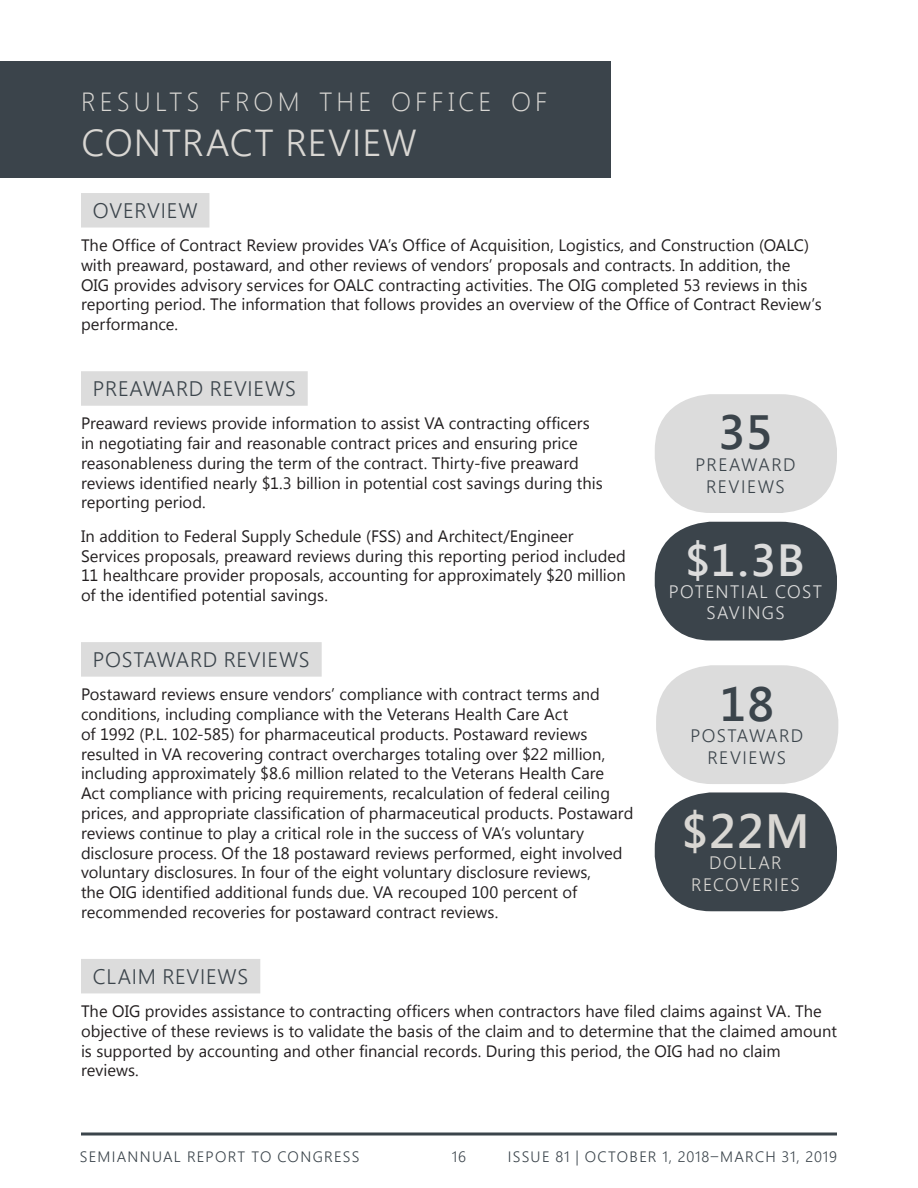
<style>
.page{position:relative;width:918px;height:1188px;background:#fff}
.page>*{position:absolute;margin:0;border:0;box-sizing:border-box;transform-origin:0 0}
.t1{font:600 48px "Segoe UI";color:#3b444b}
.t2{font:600 48px "Segoe UI";color:#d9d7d3}
.t3{font:600 45px "Segoe UI";color:#dcdcdc}
.t4{font:300 37.5px "Segoe UI";letter-spacing:.025em;color:#d9d7d3}
.t5{font:300 26.25px "Segoe UI";letter-spacing:.155em;color:#d9d7d3}
.t6{font:300 21px "Segoe UI";letter-spacing:.035em;color:#3b444b}
.t7{font:300 18px/21.6px "Segoe UI";letter-spacing:.075em;color:#3b444b;text-align:center}
.t8{font:300 18px/21.6px "Segoe UI";letter-spacing:.075em;color:#dcdcdc;text-align:center}
.t9{font:300 18px/21.6px "Segoe UI";letter-spacing:.075em;color:#d9d7d3;text-align:center}
.t10{font:16.5px/19.8px "Segoe UI";color:#231f20}
.t11{font:300 15px "Segoe UI";letter-spacing:.08em;color:#3b444b}
</style>
<div class="page">
<svg style="left:81px;top:1132px;width:756px;height:4px;background:#6b7277"></svg>
<div style="left:0;top:61px;width:610px;height:116px;background:#3b444b"></div>
<div style="left:81px;top:193px;width:128px;height:35px;background:#dcdcdc"></div>
<div style="left:81px;top:371px;width:227px;height:35px;background:#dcdcdc"></div>
<div style="left:81px;top:642px;width:241px;height:35px;background:#dcdcdc"></div>
<div style="left:81px;top:959px;width:179px;height:34px;background:#dcdcdc"></div>
<div style="left:655px;top:394px;width:182px;height:119px;background:#dcdcdc;border-radius:56px"></div>
<div style="left:655px;top:522px;width:182px;height:119px;background:#3b444b;border-radius:56px"></div>
<div style="left:656px;top:665px;width:182px;height:119px;background:#dcdcdc;border-radius:56px"></div>
<div style="left:655px;top:792px;width:182px;height:119px;background:#3b444b;border-radius:56px"></div>
<h3 class="t5" style="left:81px;top:83px;width:468px">RESULTS FROM THE OFFICE OF</h3>
<h3 class="t4" style="left:82px;top:114px;width:337px">CONTRACT REVIEW</h3>
<p class="t6" style="left:93px;top:195px;width:106px">OVERVIEW</p>
<p class="t10" style="left:81px;top:235px;width:742px">The Office of Contract Review provides VA’s Office of Acquisition, Logistics, and Construction (OALC) with preaward, postaward, and other reviews of vendors’ proposals and contracts. In addition, the OIG provides advisory services for OALC contracting activities. The OIG completed 53 reviews in this reporting period. The information that follows provides an overview of the Office of Contract Review’s performance.</p>
<p class="t6" style="left:93px;top:373px;width:204px">PREAWARD REVIEWS</p>
<p class="t10" style="left:81px;top:413px;width:523px">Preaward reviews provide information to assist VA contracting officers in negotiating fair and reasonable contract prices and ensuring price reasonableness during the term of the contract. Thirty-five preaward reviews identified nearly $1.3 billion in potential cost savings during this reporting period.</p>
<p class="t10" style="left:81px;top:525px;width:547px">In addition to Federal Supply Schedule (FSS) and Architect/Engineer Services proposals, preaward reviews during this reporting period included 11 healthcare provider proposals, accounting for approximately $20 million of the identified potential savings.</p>
<p class="t6" style="left:93px;top:644px;width:218px">POSTAWARD REVIEWS</p>
<p class="t10" style="left:81px;top:684px;width:554px">Postaward reviews ensure vendors’ compliance with contract terms and conditions, including compliance with the Veterans Health Care Act<br>of 1992 (P.L. 102-585) for pharmaceutical products. Postaward reviews resulted in VA recovering contract overcharges totaling over $22 million, including approximately $8.6 million related to the Veterans Health Care<br>Act compliance with pricing requirements, recalculation of federal ceiling prices, and appropriate classification of pharmaceutical products. Postaward reviews continue to play a critical role in the success of VA’s voluntary disclosure process. Of the 18 postaward reviews performed, eight involved voluntary disclosures. In four of the eight voluntary disclosure reviews,<br>the OIG identified additional funds due. VA recouped 100 percent of recommended recoveries for postaward contract reviews.</p>
<h1 class="t1" style="left:718px;top:399px;width:55px">35</h1>
<p class="t7" style="left:696px;top:453px;width:101px">PREAWARD<br>REVIEWS</p>
<h2 class="t3" style="left:685px;top:528px;width:121px">$1.3B</h2>
<p class="t8" style="left:669px;top:580px;width:155px">POTENTIAL COST<br>SAVINGS</p>
<h1 class="t1" style="left:719px;top:670px;width:56px">18</h1>
<p class="t7" style="left:690px;top:724px;width:114px">POSTAWARD<br>REVIEWS</p>
<h1 class="t2" style="left:681px;top:797px;width:130px">$22M</h1>
<p class="t9" style="left:691px;top:851px;width:110px">DOLLAR<br>RECOVERIES</p>
<p class="t6" style="left:93px;top:960px;width:157px">CLAIM REVIEWS</p>
<p class="t10" style="left:81px;top:1001px;width:758px">The OIG provides assistance to contracting officers when contractors have filed claims against VA. The objective of these reviews is to validate the basis of the claim and to determine that the claimed amount is supported by accounting and other financial records. During this period, the OIG had no claim reviews.</p>
<p class="t11" style="left:80px;top:1146px;width:281px">SEMIANNUAL REPORT TO CONGRESS</p>
<p class="t11" style="left:452px;top:1146px;width:16px">16</p>
<p class="t11" style="left:508px;top:1146px;width:331px">ISSUE 81 | OCTOBER 1, 2018–MARCH 31, 2019</p>
</div>
